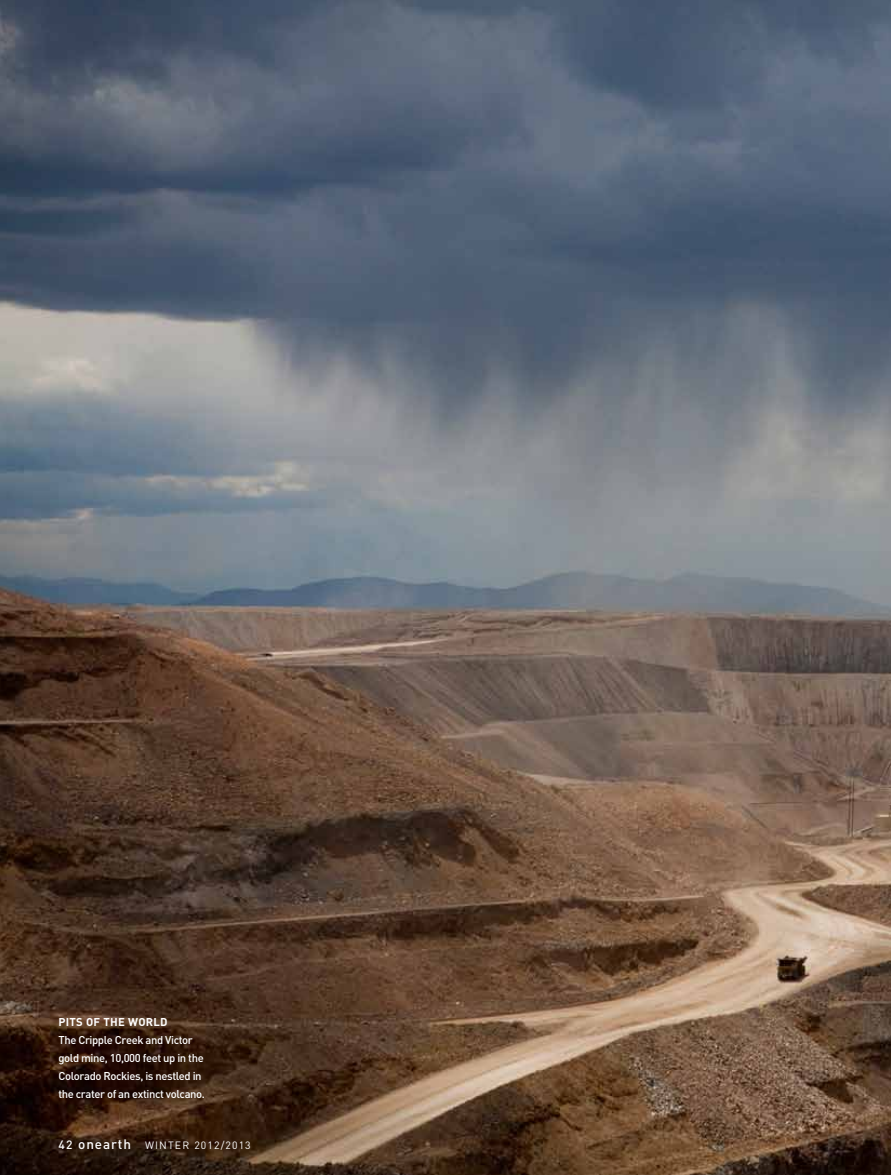
<style>
.page{position:relative;width:891px;height:1175px;background:#fff}
.page>*{position:absolute;margin:0;border:0;box-sizing:border-box;transform-origin:0 0}
.t1{font:500 11.25px/18px "DIN";letter-spacing:-.035em;color:#fff}
.t2{font:700 11.25px "DIN";color:#fff}
.t3{font:10.5px "DIN";letter-spacing:.105em;color:#fff}
.s1{font-weight:500;font-size:12px}
.s2{font-weight:500;font-size:13.5px}
</style>
<div class="page">
<img style="left:0;top:0;width:891px;height:1174px">
<p class="t2" style="left:58px;top:1015px;width:111px">PITS OF THE WORLD</p>
<p class="t1" style="left:58px;top:1031px;width:148px">The Cripple Creek and Victor gold mine, 10,000 feet up in the<br>Colorado Rockies, is nestled in the crater of an extinct volcano.</p>
<p class="t3" style="left:58px;top:1138px;width:194px"><span class="s1">42</span> <span class="s2">onearth</span> WINTER 2012/2013</p>
</div>
